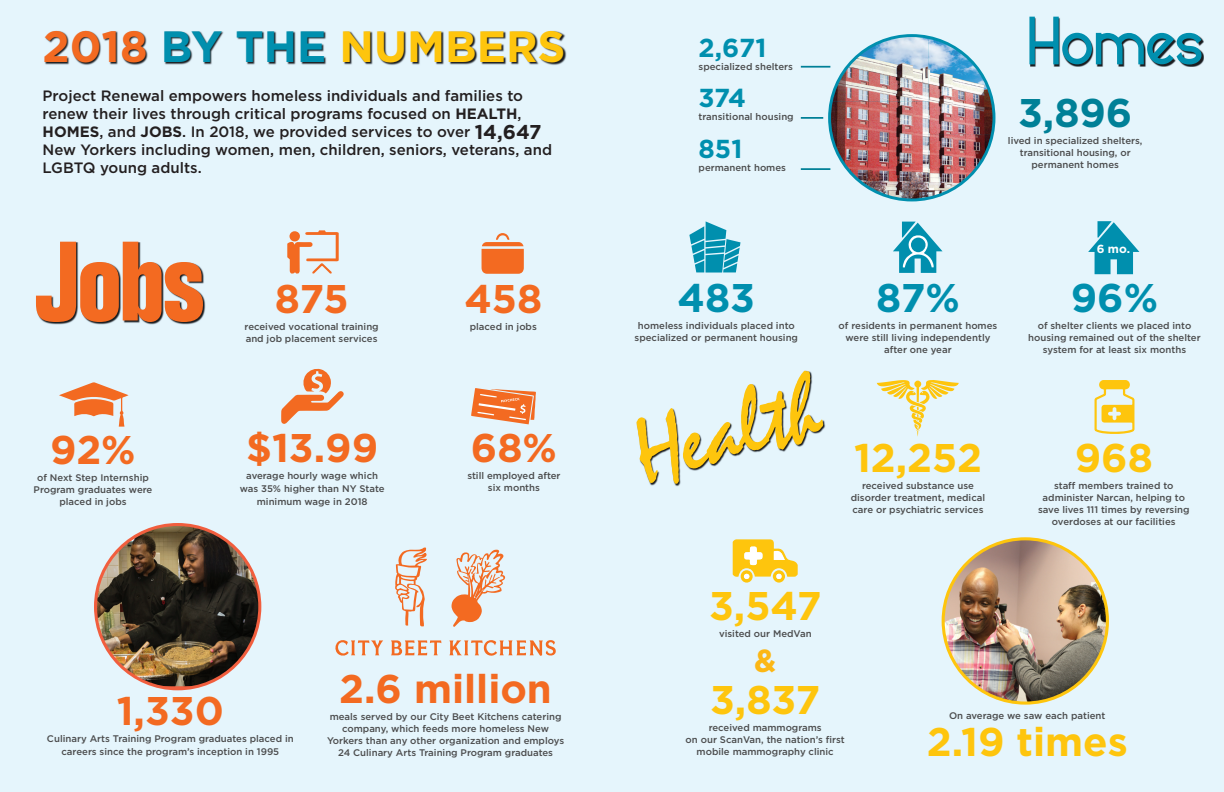
<style>
.page{position:relative;width:1224px;height:792px;background:#e5f5fc}
.page>*{position:absolute;margin:0;border:0;box-sizing:border-box;transform-origin:0 0}
.t1{font:700 condensed 110.4px "Folio";color:#f36a21}
.t2{font:92.8px "Mistral";color:#fec50d;scale:.95 1}
.t3{font:700 43.8px "Gotham";color:#fec50d}
.t4{font:700 40px "Gotham";color:#f36a21}
.t5{font:700 40px "Gotham";color:#fec50d}
.t6{font:700 40px "Gotham";color:#008fae}
.t7{font:700 40px "Gotham";color:#008097}
.t8{font:700 31.9px "Gotham";color:#fcb715}
.t9{font:700 26px "Gotham";letter-spacing:-.005em;color:#008fae}
.t10{font:500 15px/18px "Gotham";color:#231f20}
.t11{font:700 11.7px "Gotham";color:#fff}
.t12{font:500 9.6px/12px "Gotham";color:#4b4c4d;text-align:center}
.s1{color:#f36a21}
.s2{color:#008fae}
.s3{font-weight:700}
.s4{font-weight:700;font-size:20px}
</style>
<div class="page">
<img style="left:36px;top:242px;width:170px;height:82px">
<svg style="left:287px;top:230px;width:52px;height:44px"></svg>
<div style="left:289px;top:231px;width:11px;height:10px;background:#f36a21;border-radius:50%"></div>
<svg style="left:59px;top:382px;width:70px;height:45px"></svg>
<svg style="left:281px;top:368px;width:63px;height:56px"></svg>
<svg style="left:482px;top:233px;width:42px;height:41px"></svg>
<svg style="left:471px;top:388px;width:65px;height:36px"></svg>
<svg style="left:733px;top:539px;width:65px;height:44px"></svg>
<svg style="left:1095px;top:380px;width:40px;height:54px"></svg>
<svg style="left:1029px;top:16px;width:175px;height:51px"></svg>
<svg style="left:1088px;top:221px;width:51px;height:53px"></svg>
<hr style="left:801px;top:66px;width:29px;height:2px;background:#008097">
<hr style="left:801px;top:168px;width:29px;height:2px;background:#008097">
<hr style="left:801px;top:117px;width:22px;height:2px;background:#008097">
<svg style="left:893px;top:222px;width:50px;height:51px"></svg>
<svg style="left:689px;top:221px;width:51px;height:52px"></svg>
<img style="left:96px;top:525px;width:164px;height:161px">
<svg style="left:877px;top:380px;width:82px;height:57px"></svg>
<img style="left:943px;top:539px;width:164px;height:164px;border-radius:82px">
<svg style="left:452px;top:550px;width:54px;height:77px"></svg>
<svg style="left:395px;top:548px;width:32px;height:79px"></svg>
<svg style="left:391px;top:640px;width:50px;height:15px"></svg>
<svg style="left:335px;top:640px;width:48px;height:16px"></svg>
<svg style="left:449px;top:640px;width:107px;height:16px"></svg>
<img style="left:45px;top:31px;width:521px;height:34px">
<img style="left:830px;top:36px;width:98px;height:131px">
<img style="left:928px;top:37px;width:66px;height:97px">
<img style="left:928px;top:134px;width:64px;height:64px">
<img style="left:846px;top:167px;width:82px;height:33px">
<img style="left:637px;top:371px;width:189px;height:115px">
<h3 class="t3" style="left:43px;top:17px;width:525px"><span class="s1">2018</span> <span class="s2">BY THE</span> NUMBERS</h3>
<p class="t10" style="left:43px;top:86px;width:511px">Project Renewal empowers homeless individuals and families to renew their lives through critical programs focused on <span class="s3">HEALTH</span>, <span class="s3">HOMES</span>, and <span class="s3">JOBS</span>. In 2018, we provided services to over <span class="s4">14,647<br></span>New Yorkers including women, men, children, seniors, veterans, and LGBTQ young adults.</p>
<h1 class="t1" style="left:35px;top:220px;width:171px">Jobs</h1>
<h3 class="t4" style="left:50px;top:423px;width:87px">92%</h3>
<p class="t12" style="left:34px;top:483px;width:120px">Program graduates were placed in jobs</p>
<p class="t12" style="left:37px;top:471px;width:113px">of Next Step Internship</p>
<h3 class="t4" style="left:275px;top:272px;width:75px">875</h3>
<p class="t12" style="left:245px;top:320px;width:136px;text-align:left">received vocational training and job placement services</p>
<h3 class="t4" style="left:246px;top:421px;width:133px">$13.99</h3>
<p class="t12" style="left:240px;top:469px;width:146px;line-height:13px">average hourly wage which was 35% higher than NY State minimum wage in 2018</p>
<h3 class="t4" style="left:464px;top:272px;width:79px">458</h3>
<p class="t12" style="left:470px;top:320px;width:69px">placed in jobs</p>
<h3 class="t4" style="left:471px;top:421px;width:88px">68%</h3>
<p class="t12" style="left:467px;top:470px;width:95px">still employed after six months</p>
<h3 class="t4" style="left:117px;top:685px;width:109px">1,330</h3>
<p class="t12" style="left:47px;top:732px;width:248px;line-height:13px">Culinary Arts Training Program graduates placed in careers since the program’s inception in 1995</p>
<h3 class="t4" style="left:339px;top:662px;width:214px">2.6 million</h3>
<p class="t12" style="left:327px;top:710px;width:239px">meals served by our City Beet Kitchens catering company, which feeds more homeless New Yorkers than any other organization and employs 24 Culinary Arts Training Program graduates</p>
<h3 class="t9" style="left:699px;top:30px;width:69px">2,671</h3>
<p class="t12" style="left:699px;top:60px;width:96px">specialized shelters</p>
<h3 class="t9" style="left:699px;top:81px;width:49px">374</h3>
<p class="t12" style="left:699px;top:110px;width:97px">transitional housing</p>
<h3 class="t9" style="left:699px;top:131px;width:45px">851</h3>
<p class="t12" style="left:699px;top:161px;width:89px">permanent homes</p>
<h3 class="t7" style="left:1018px;top:87px;width:116px">3,896</h3>
<p class="t12" style="left:1008px;top:135px;width:136px">lived in specialized shelters, transitional housing, or permanent homes</p>
<h3 class="t6" style="left:678px;top:272px;width:79px">483</h3>
<p class="t12" style="left:635px;top:320px;width:165px">homeless individuals placed into specialized or permanent housing</p>
<h2 class="t2" style="left:624px;top:401px;width:197px;rotate:-15deg">Health</h2>
<h3 class="t6" style="left:876px;top:271px;width:85px">87%</h3>
<p class="t12" style="left:846px;top:331px;width:146px">were still living independently after one year</p>
<p class="t12" style="left:839px;top:319px;width:160px">of residents in permanent homes</p>
<h3 class="t5" style="left:854px;top:431px;width:129px">12,252</h3>
<p class="t12" style="left:851px;top:479px;width:136px">received substance use disorder treatment, medical care or psychiatric services</p>
<h3 class="t5" style="left:709px;top:580px;width:114px">3,547</h3>
<p class="t12" style="left:719px;top:628px;width:94px">visited our MedVan</p>
<h3 class="t8" style="left:754px;top:639px;width:24px">&amp;</h3>
<p class="t11" style="left:1097px;top:241px;width:35px">6 mo.</p>
<h3 class="t6" style="left:1071px;top:271px;width:89px">96%</h3>
<p class="t12" style="left:1028px;top:331px;width:174px">housing remained out of the shelter system for at least six months</p>
<p class="t12" style="left:1038px;top:319px;width:155px">of shelter clients we placed into</p>
<h3 class="t5" style="left:1075px;top:431px;width:80px">968</h3>
<p class="t12" style="left:1038px;top:479px;width:153px">staff members trained to administer Narcan, helping to save lives 111 times by reversing overdoses at our facilities</p>
<h3 class="t5" style="left:710px;top:674px;width:112px">3,837</h3>
<p class="t12" style="left:686px;top:722px;width:161px">received mammograms<br>on our ScanVan, the nation’s first mobile mammography clinic</p>
<p class="t12" style="left:949px;top:710px;width:158px">On average we saw each patient</p>
<h3 class="t5" style="left:927px;top:716px;width:203px">2.19 times</h3>
</div>
